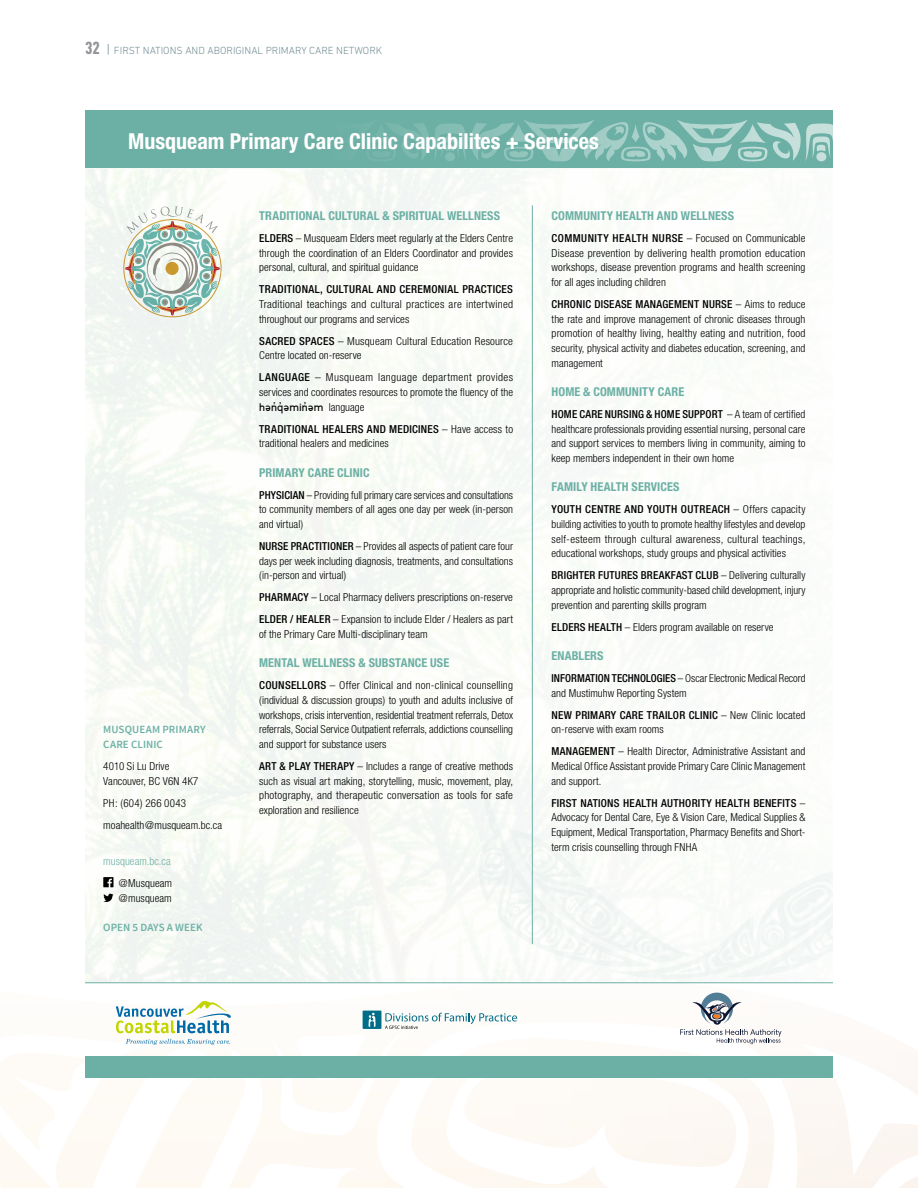
<style>
.page{position:relative;width:918px;height:1188px;background:#fff}
.page>*{position:absolute;margin:0;border:0;box-sizing:border-box;transform-origin:0 0}
.t1{font:700 condensed 22.05px "Helvetica Neue";color:#fff}
.t2{font:700 condensed 12.15px "Helvetica Neue";letter-spacing:.01em;color:#6cb0a5}
.t3{font:300 condensed 10.95px/14.7px "Helvetica Neue";letter-spacing:.005em;color:#000;text-align:justify}
.t4{font:500 condensed 10.95px "Helvetica Neue";letter-spacing:.03em;color:#000}
.t5{font:600 10.95px/14.7px "Source Sans Pro";letter-spacing:.005em;color:#6cb0a5}
.t6{font:10.95px "Aboriginal Sans";letter-spacing:.025em;color:#000}
.t7{font:300 condensed 10.95px "Helvetica Neue";letter-spacing:.005em;color:#6cb0a5}
.t8{font:300 10.5px "DIN Next LT Pro";color:#748d95}
.s1{font-weight:700;font-stretch:condensed;font-size:18px;color:#939598}
.s2{font-family:"Open Sans";font-weight:400}
.s3{font-weight:500}
.s4{font-family:"Helvetica Neue";font-weight:300;font-stretch:condensed}
</style>
<div class="page">
<svg style="left:0;top:992px;width:918px;height:196px"></svg>
<div style="left:85px;top:110px;width:748px;height:58px;background:#6cb0a5"></div>
<svg style="left:385px;top:119px;width:448px;height:42px"></svg>
<div style="left:85px;top:1056px;width:748px;height:22px;background:#6cb0a5"></div>
<div style="left:85px;top:168px;width:748px;height:815px;background:#f9fbf7"></div>
<svg style="left:479px;top:781px;width:133px;height:178px"></svg>
<hr style="left:532px;top:205px;width:1px;height:739px;background:#6cb0a5">
<hr style="left:85px;top:983px;width:748px;height:1px;background:#6cb0a5">
<svg style="left:126px;top:1039px;width:104px;height:6px"></svg>
<svg style="left:116px;top:1001px;width:115px;height:32px"></svg>
<svg style="left:680px;top:993px;width:102px;height:51px"></svg>
<svg style="left:385px;top:1013px;width:132px;height:16px"></svg>
<div style="left:363px;top:1011px;width:18px;height:18px;background:#006d89"></div>
<svg style="left:368px;top:1013px;width:8px;height:14px"></svg>
<svg style="left:103px;top:877px;width:10px;height:10px"></svg>
<svg style="left:103px;top:894px;width:10px;height:8px"></svg>
<svg style="left:125px;top:206px;width:95px;height:110px"></svg>
<p class="t8" style="left:85px;top:44px;width:299px"><span class="s1">32</span> <span class="s2">|</span> FIRST NATIONS AND ABORIGINAL PRIMARY CARE NETWORK</p>
<h1 class="t1" style="left:128px;top:127px;width:472px">Musqueam Primary Care Clinic Capabilites + Services</h1>
<p class="t5" style="left:103px;top:723px;width:104px">MUSQUEAM PRIMARY<br>CARE CLINIC</p>
<p class="t3" style="left:103px;top:759px;width:97px">4010 Si Lu Drive<br>Vancouver, BC V6N 4K7</p>
<p class="t3" style="left:103px;top:792px;width:120px;line-height:22px">PH: (604) 266 0043 moahealth@musqueam.bc.ca</p>
<p class="t7" style="left:103px;top:855px;width:69px">musqueam.bc.ca</p>
<p class="t3" style="left:119px;top:876px;width:55px">@Musqueam @musqueam</p>
<p class="t5" style="left:103px;top:921px;width:101px">OPEN 5 DAYS A WEEK</p>
<p class="t2" style="left:259px;top:208px;width:243px">TRADITIONAL CULTURAL &amp; SPIRITUAL WELLNESS</p>
<p class="t3" style="left:259px;top:231px;width:255px"><span class="s3">ELDERS</span> – Musqueam Elders meet regularly at the Elders Centre through the coordination of an Elders Coordinator and provides personal, cultural, and spiritual guidance</p>
<p class="t4" style="left:259px;top:283px;width:255px">TRADITIONAL, CULTURAL AND CEREMONIAL PRACTICES</p>
<p class="t3" style="left:259px;top:297px;width:255px">Traditional teachings and cultural practices are intertwined throughout our programs and services</p>
<p class="t3" style="left:259px;top:333px;width:255px"><span class="s3">SACRED SPACES</span> – Musqueam Cultural Education Resource<br>Centre located on-reserve</p>
<p class="t3" style="left:259px;top:370px;width:255px"><span class="s3">LANGUAGE</span> – Musqueam language department provides services and coordinates resources to promote the fluency of the</p>
<p class="t6" style="left:259px;top:399px;width:107px">HƏN̓Q̓ƏMIN̓ƏM<span class="s4">̓ language</span></p>
<p class="t3" style="left:259px;top:421px;width:255px"><span class="s3">TRADITIONAL HEALERS AND MEDICINES</span> – Have access to traditional healers and medicines</p>
<p class="t2" style="left:259px;top:465px;width:112px">PRIMARY CARE CLINIC</p>
<p class="t3" style="left:259px;top:487px;width:255px"><span class="s3">PHYSICIAN</span> – Providing full primary care services and consultations to community members of all ages one day per week (in-person and virtual)</p>
<p class="t3" style="left:259px;top:539px;width:255px"><span class="s3">NURSE PRACTITIONER</span> – Provides all aspects of patient care four days per week including diagnosis, treatments, and consultations (in-person and virtual)</p>
<p class="t3" style="left:259px;top:586px;width:255px;line-height:22px"><span class="s3">PHARMACY</span> – Local Pharmacy delivers prescriptions on-reserve<br><span class="s3">ELDER / HEALER</span> – Expansion to include Elder / Healers as part</p>
<p class="t3" style="left:259px;top:627px;width:170px">of the Primary Care Multi-disciplinary team</p>
<p class="t2" style="left:259px;top:656px;width:192px">MENTAL WELLNESS &amp; SUBSTANCE USE</p>
<p class="t3" style="left:259px;top:678px;width:255px"><span class="s3">COUNSELLORS</span> – Offer Clinical and non-clinical counselling (individual &amp; discussion groups) to youth and adults inclusive of workshops, crisis intervention, residential treatment referrals, Detox referrals, Social Service Outpatient referrals, addictions counselling and support for substance users</p>
<p class="t3" style="left:259px;top:759px;width:255px"><span class="s3">ART &amp; PLAY THERAPY</span> – Includes a range of creative methods such as visual art making, storytelling, music, movement, play, photography, and therapeutic conversation as tools for safe exploration and resilience</p>
<p class="t2" style="left:552px;top:208px;width:184px">COMMUNITY HEALTH AND WELLNESS</p>
<p class="t3" style="left:552px;top:231px;width:255px"><span class="s3">COMMUNITY HEALTH NURSE</span> – Focused on Communicable Disease prevention by delivering health promotion education workshops, disease prevention programs and health screening for all ages including children</p>
<p class="t3" style="left:552px;top:297px;width:255px"><span class="s3">CHRONIC DISEASE MANAGEMENT NURSE</span> – Aims to reduce the rate and improve management of chronic diseases through promotion of healthy living, healthy eating and nutrition, food security, physical activity and diabetes education, screening, and management</p>
<p class="t2" style="left:552px;top:384px;width:134px">HOME &amp; COMMUNITY CARE</p>
<p class="t3" style="left:552px;top:407px;width:255px"><span class="s3">HOME CARE NURSING &amp; HOME SUPPORT</span> – A team of certified healthcare professionals providing essential nursing, personal care and support services to members living in community, aiming to keep members independent in their own home</p>
<p class="t2" style="left:552px;top:480px;width:129px">FAMILY HEALTH SERVICES</p>
<p class="t3" style="left:552px;top:502px;width:255px"><span class="s3">YOUTH CENTRE AND YOUTH OUTREACH</span> – Offers capacity building activities to youth to promote healthy lifestyles and develop self-esteem through cultural awareness, cultural teachings, educational workshops, study groups and physical activities</p>
<p class="t3" style="left:552px;top:568px;width:255px"><span class="s3">BRIGHTER FUTURES BREAKFAST CLUB</span> – Delivering culturally appropriate and holistic community-based child development, injury prevention and parenting skills program</p>
<p class="t3" style="left:552px;top:619px;width:223px"><span class="s3">ELDERS HEALTH</span> – Elders program available on reserve</p>
<p class="t2" style="left:552px;top:648px;width:53px">ENABLERS</p>
<p class="t3" style="left:552px;top:671px;width:255px"><span class="s3">INFORMATION TECHNOLOGIES</span> – Oscar Electronic Medical Record and Mustimuhw Reporting System</p>
<p class="t3" style="left:552px;top:707px;width:255px"><span class="s3">NEW PRIMARY CARE TRAILOR CLINIC</span> – New Clinic located on-reserve with exam rooms</p>
<p class="t3" style="left:552px;top:744px;width:255px"><span class="s3">MANAGEMENT</span> – Health Director, Administrative Assistant and Medical Office Assistant provide Primary Care Clinic Management and support.</p>
<p class="t3" style="left:552px;top:795px;width:255px"><span class="s3">FIRST NATIONS HEALTH AUTHORITY HEALTH BENEFITS</span> – Advocacy for Dental Care, Eye &amp; Vision Care, Medical Supplies &amp; Equipment, Medical Transportation, Pharmacy Benefits and Short&shy;term crisis counselling through FNHA</p>
</div>
